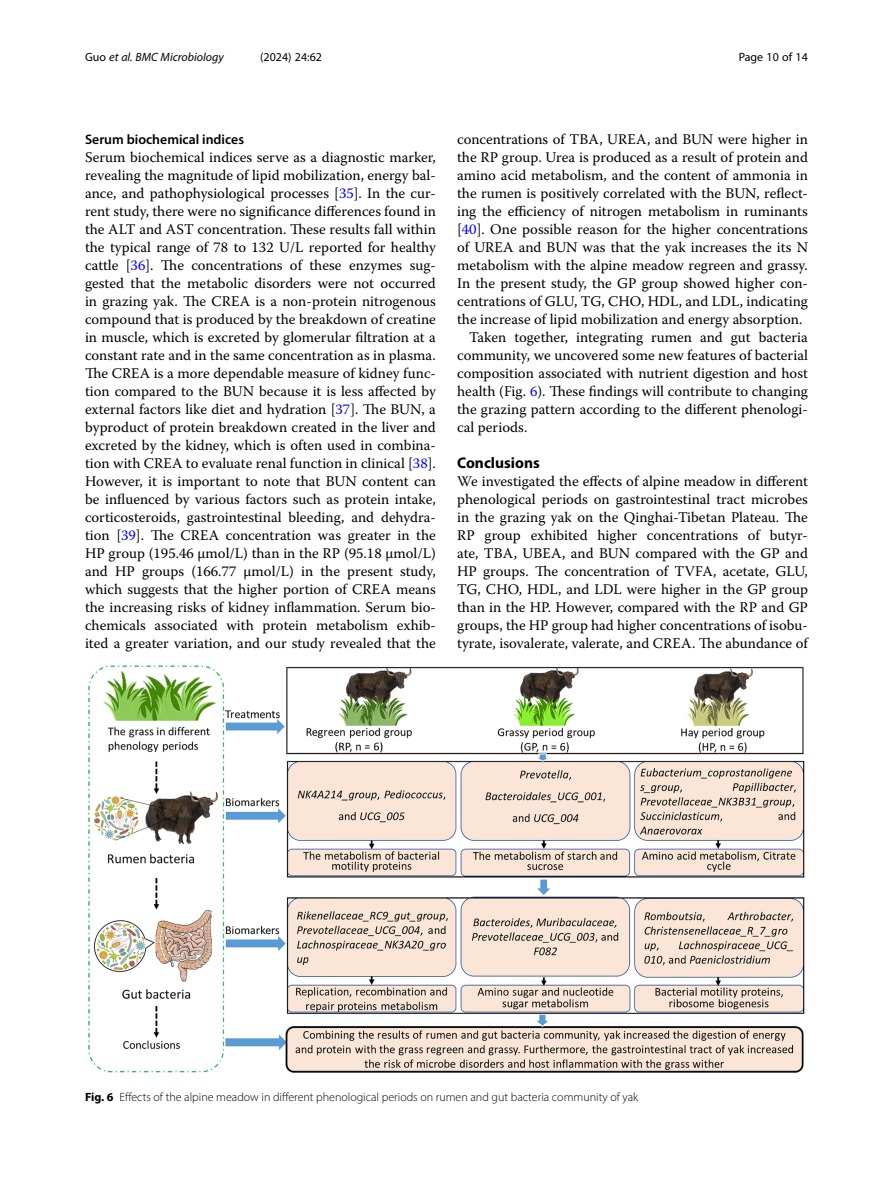
<style>
.page{position:relative;width:893px;height:1191px;background:#fff}
.page>*{position:absolute;margin:0;border:0;box-sizing:border-box;transform-origin:0 0}
.Head_1{font:700 15.45px "Myriad Pro";color:#000}
.Body_Text{font:14.7px/18px "Warnock Pro";color:#000;text-align:justify}
.Body_Text_Indent{font:14.7px/18px "Warnock Pro";color:#000;text-align:justify}
.Head_2{font:600 13.8px "Myriad Pro";color:#000}
.Figure_Caption{font:300 12px "Myriad Pro";color:#000}
.t1{font:italic 12px "Myriad Pro";color:#000}
.t2{font:12px "Myriad Pro";color:#000}
.s1{font-style:normal}
.s2{color:#00f}
.s3{font-weight:700}
</style>
<div class="page">
<img style="left:88px;top:665px;width:717px;height:408px">
<p class="t1" style="left:85px;top:50px;width:140px"><span class="s1">Guo</span> et al. BMC Microbiology</p>
<p class="t2" style="left:260px;top:50px;width:63px">(2024) 24:62</p>
<p class="t2" style="left:739px;top:50px;width:71px">Page 10 of 14</p>
<p class="Head_2" style="left:85px;top:131px;width:161px">Serum biochemical indices</p>
<p class="Body_Text" style="left:85px;top:148px;width:352px">Serum biochemical indices serve as a diagnostic marker, revealing the magnitude of lipid mobilization, energy bal&shy;ance, and pathophysiological processes [<span class="s2">35</span>]. In the cur&shy;rent study, there were no significance differences found in the ALT and AST concentration. These results fall within the typical range of 78 to 132 U/L reported for healthy cattle [<span class="s2">36</span>]. The concentrations of these enzymes sug&shy;gested that the metabolic disorders were not occurred in grazing yak. The CREA is a non-protein nitrogenous compound that is produced by the breakdown of creatine in muscle, which is excreted by glomerular filtration at a constant rate and in the same concentration as in plasma.<br>The CREA is a more dependable measure of kidney func&shy;tion compared to the BUN because it is less affected by external factors like diet and hydration [<span class="s2">37</span>]. The BUN, a byproduct of protein breakdown created in the liver and excreted by the kidney, which is often used in combina&shy;tion with CREA to evaluate renal function in clinical [<span class="s2">38</span>].<br>However, it is important to note that BUN content can be influenced by various factors such as protein intake, corticosteroids, gastrointestinal bleeding, and dehydra&shy;tion [<span class="s2">39</span>]. The CREA concentration was greater in the HP group (195.46 µmol/L) than in the RP (95.18 µmol/L) and HP groups (166.77 µmol/L) in the present study, which suggests that the higher portion of CREA means the increasing risks of kidney inflammation. Serum bio&shy;chemicals associated with protein metabolism exhib&shy;ited a greater variation, and our study revealed that the</p>
<p class="Body_Text" style="left:457px;top:130px;width:352px">concentrations of TBA, UREA, and BUN were higher in the RP group. Urea is produced as a result of protein and amino acid metabolism, and the content of ammonia in the rumen is positively correlated with the BUN, reflect&shy;ing the efficiency of nitrogen metabolism in ruminants [<span class="s2">40</span>]. One possible reason for the higher concentrations of UREA and BUN was that the yak increases the its N metabolism with the alpine meadow regreen and grassy.<br>In the present study, the GP group showed higher con&shy;centrations of GLU, TG, CHO, HDL, and LDL, indicating the increase of lipid mobilization and energy absorption.</p>
<p class="Body_Text_Indent" style="left:457px;top:328px;width:352px;text-indent:12px">Taken together, integrating rumen and gut bacteria community, we uncovered some new features of bacterial composition associated with nutrient digestion and host health (Fig. <span class="s2">6</span>). These findings will contribute to changing the grazing pattern according to the different phenologi&shy;cal periods.</p>
<p class="Head_1" style="left:457px;top:453px;width:84px">Conclusions</p>
<p class="Body_Text" style="left:457px;top:472px;width:352px">We investigated the effects of alpine meadow in different phenological periods on gastrointestinal tract microbes in the grazing yak on the Qinghai-Tibetan Plateau. The RP group exhibited higher concentrations of butyr&shy;ate, TBA, UBEA, and BUN compared with the GP and HP groups. The concentration of TVFA, acetate, GLU, TG, CHO, HDL, and LDL were higher in the GP group than in the HP. However, compared with the RP and GP groups, the HP group had higher concentrations of isobu&shy;tyrate, isovalerate, valerate, and CREA. The abundance of</p>
<p class="Figure_Caption" style="left:85px;top:1089px;width:555px"><span class="s3">Fig. 6</span> Effects of the alpine meadow in different phenological periods on rumen and gut bacteria community of yak</p>
</div>
